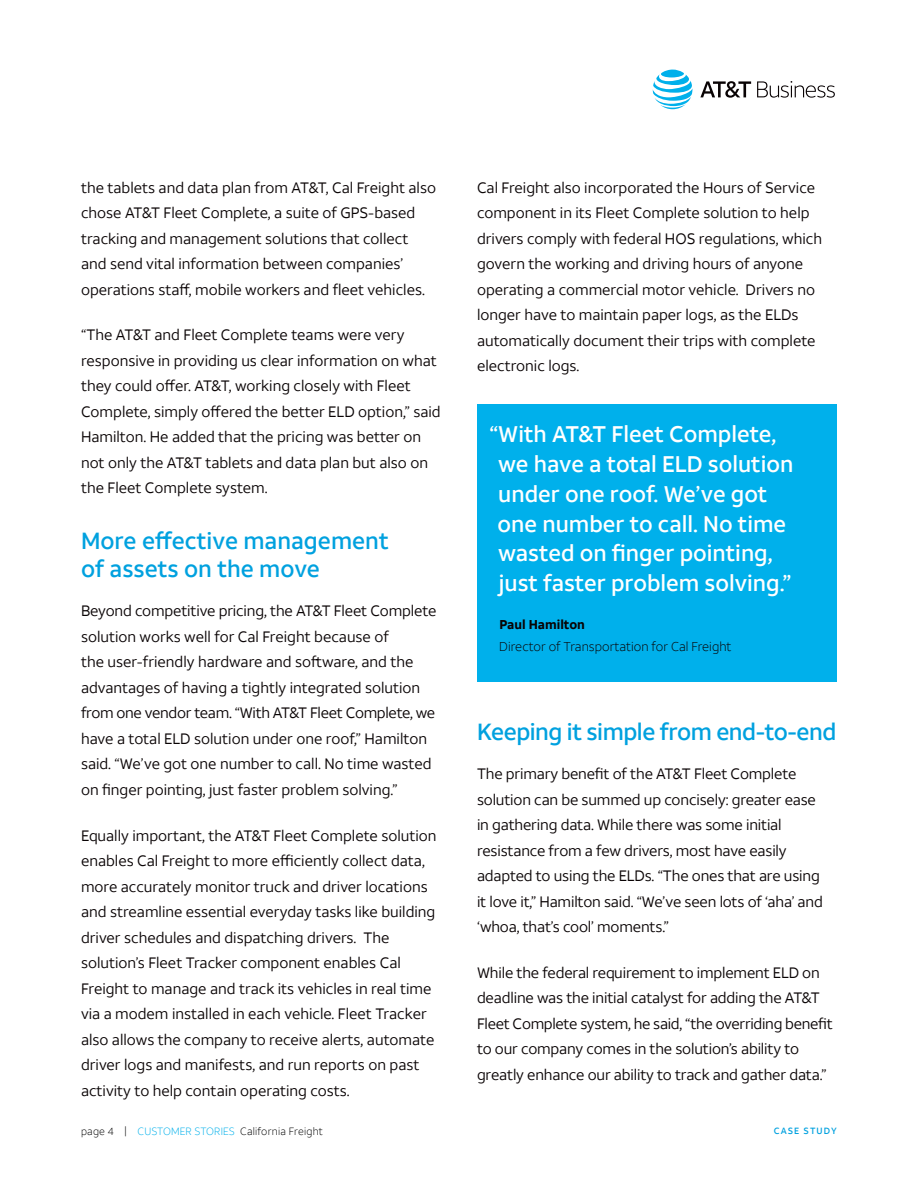
<style>
.page{position:relative;width:918px;height:1188px;background:#fff}
.page>*{position:absolute;margin:0;border:0;box-sizing:border-box;transform-origin:0 0}
.t1{font:500 23.25px/28.5px "ATT Aleck Sans";color:#00a1df}
.t2{font:500 23.25px "ATT Aleck Sans";letter-spacing:-.02em;color:#00a1df}
.t3{font:500 22.5px/30px "ATT Aleck Sans";color:#fff}
.t4{font:15px/25.5px "ATT Aleck Sans";color:#090304}
.t5{font:300 12.75px "ATT Aleck Sans";color:#090304}
.t6{font:700 12.75px "ATT Aleck Sans";color:#090304}
.t7{font:300 10.5px "ATT Aleck Sans";letter-spacing:.01em;color:#000}
.t8{font:500 9px "ATT Aleck Sans";letter-spacing:.12em;color:#00a1df}
.s1{color:#00b0eb}
</style>
<div class="page">
<svg style="left:653px;top:70px;width:39px;height:39px"></svg>
<svg style="left:700px;top:81px;width:51px;height:17px"></svg>
<svg style="left:757px;top:81px;width:78px;height:17px"></svg>
<div style="left:477px;top:404px;width:360px;height:278px;background:#00b0eb"></div>
<p class="t4" style="left:81px;top:175px;width:357px">the tablets and data plan from AT&amp;T, Cal Freight also chose AT&amp;T Fleet Complete, a suite of GPS-based tracking and management solutions that collect and send vital information between companies’ operations staff, mobile workers and fleet vehicles.</p>
<p class="t4" style="left:81px;top:322px;width:361px">“The AT&amp;T and Fleet Complete teams were very responsive in providing us clear information on what they could offer. AT&amp;T, working closely with Fleet Complete, simply offered the better ELD option,” said Hamilton. He added that the pricing was better on not only the AT&amp;T tablets and data plan but also on the Fleet Complete system.</p>
<h1 class="t1" style="left:81px;top:527px;width:309px">More effective management of assets on the move</h1>
<p class="t4" style="left:81px;top:598px;width:357px">Beyond competitive pricing, the AT&amp;T Fleet Complete solution works well for Cal Freight because of<br>the user-friendly hardware and software, and the advantages of having a tightly integrated solution from one vendor team. “With AT&amp;T Fleet Complete, we have a total ELD solution under one roof,” Hamilton said. “We’ve got one number to call. No time wasted on finger pointing, just faster problem solving.”</p>
<p class="t4" style="left:81px;top:823px;width:357px">Equally important, the AT&amp;T Fleet Complete solution enables Cal Freight to more efficiently collect data, more accurately monitor truck and driver locations and streamline essential everyday tasks like building driver schedules and dispatching drivers. The solution’s Fleet Tracker component enables Cal Freight to manage and track its vehicles in real time via a modem installed in each vehicle. Fleet Tracker also allows the company to receive alerts, automate driver logs and manifests, and run reports on past activity to help contain operating costs.</p>
<p class="t4" style="left:477px;top:175px;width:347px">Cal Freight also incorporated the Hours of Service component in its Fleet Complete solution to help drivers comply with federal HOS regulations, which govern the working and driving hours of anyone operating a commercial motor vehicle. Drivers no longer have to maintain paper logs, as the ELDs automatically document their trips with complete electronic logs.</p>
<h2 class="t3" style="left:498px;top:419px;width:297px;text-indent:-8px">“With AT&amp;T Fleet Complete, we have a total ELD solution under one roof. We’ve got one number to call. No time wasted on finger pointing, just faster problem solving.”</h2>
<p class="t6" style="left:499px;top:616px;width:87px">Paul Hamilton</p>
<p class="t5" style="left:499px;top:639px;width:234px">Director of Transportation for Cal Freight</p>
<h1 class="t2" style="left:477px;top:718px;width:361px">Keeping it simple from end-to-end</h1>
<p class="t4" style="left:477px;top:761px;width:347px">The primary benefit of the AT&amp;T Fleet Complete solution can be summed up concisely: greater ease in gathering data. While there was some initial resistance from a few drivers, most have easily adapted to using the ELDs. “The ones that are using it love it,” Hamilton said. “We’ve seen lots of ‘aha’ and ‘whoa, that’s cool’ moments.”</p>
<p class="t4" style="left:477px;top:960px;width:357px">While the federal requirement to implement ELD on deadline was the initial catalyst for adding the AT&amp;T Fleet Complete system, he said, “the overriding benefit to our company comes in the solution’s ability to greatly enhance our ability to track and gather data.”</p>
<p class="t7" style="left:81px;top:1125px;width:243px">page 4 | <span class="s1">CUSTOMER STORIES</span> California Freight</p>
<p class="t8" style="left:774px;top:1125px;width:65px">CASE STUDY</p>
</div>
